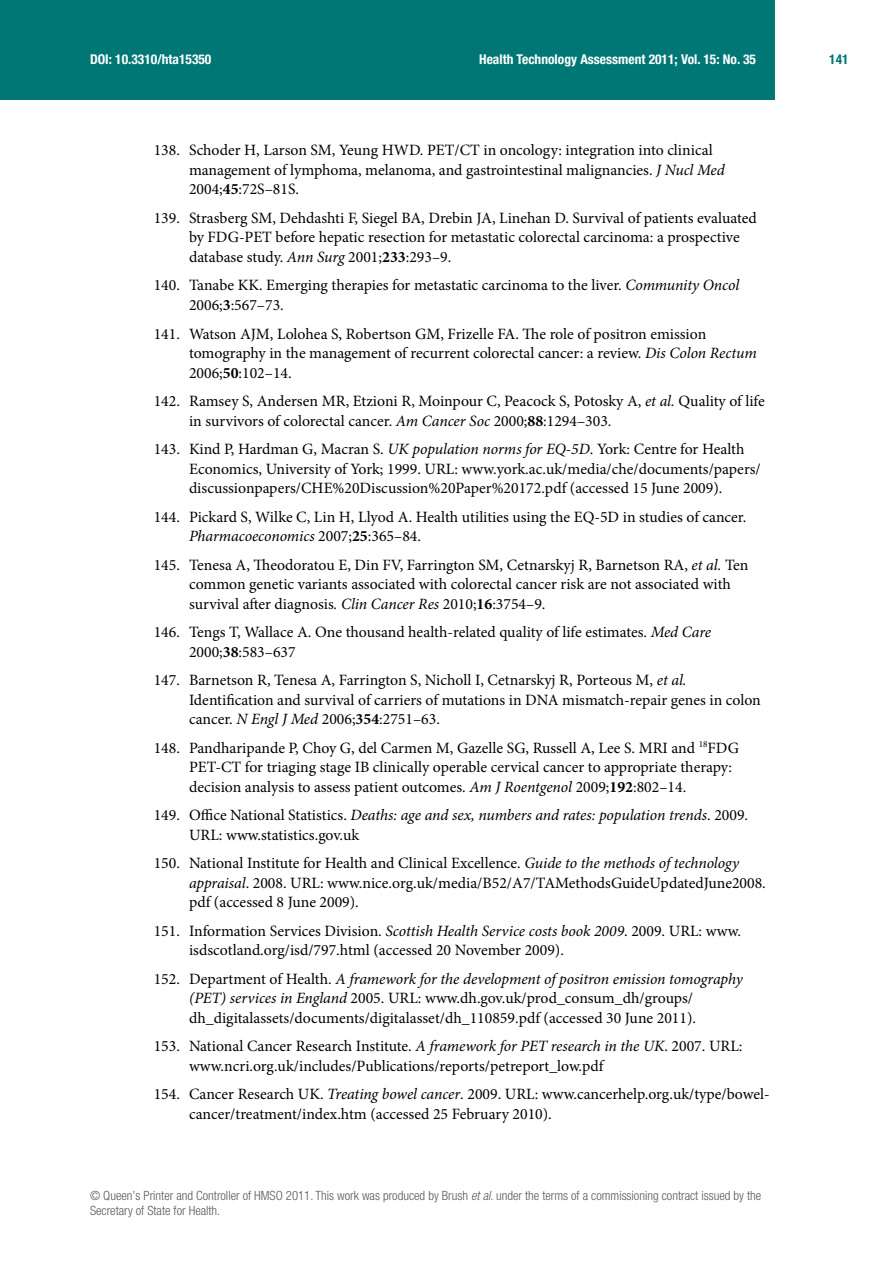
<style>
.page{position:relative;width:893px;height:1263px;background:#fff}
.page>*{position:absolute;margin:0;border:0;box-sizing:border-box;transform-origin:0 0}
.t1{font:15.75px/19.5px "Minion Pro";color:#000}
.t2{font:700 condensed 13.5px "Helvetica Neue LT Pro";color:#fff}
.t3{font:700 condensed 13.5px "Helvetica Neue LT Pro";color:#007775}
.t4{font:300 condensed 12.75px/15px "Helvetica Neue LT Pro";color:#58595b}
.s1{font-style:italic}
.s2{font-weight:700}
</style>
<div class="page">
<div style="left:0;top:0;width:774px;height:99px;background:#007775"></div>
<p class="t2" style="left:90px;top:51px;width:123px">DOI: 10.3310/hta15350</p>
<p class="t2" style="left:479px;top:51px;width:278px">Health Technology Assessment 2011; Vol. 15: No. 35</p>
<p class="t3" style="left:829px;top:51px;width:21px">141</p>
<p class="t1" style="left:189px;top:141px;width:537px;text-indent:-35px">138. Schoder H, Larson SM, Yeung HWD. PET/CT in oncology: integration into clinical management of lymphoma, melanoma, and gastrointestinal malignancies. <span class="s1">J Nucl Med<br></span>2004;<span class="s2">45</span>:72S–81S.</p>
<p class="t1" style="left:189px;top:208px;width:569px;text-indent:-35px">139. Strasberg SM, Dehdashti F, Siegel BA, Drebin JA, Linehan D. Survival of patients evaluated by FDG-PET before hepatic resection for metastatic colorectal carcinoma: a prospective database study. <span class="s1">Ann Surg</span> 2001;<span class="s2">233</span>:293–9.</p>
<p class="t1" style="left:189px;top:276px;width:552px;text-indent:-35px">140. Tanabe KK. Emerging therapies for metastatic carcinoma to the liver. <span class="s1">Community Oncol<br></span>2006;<span class="s2">3</span>:567–73.</p>
<p class="t1" style="left:189px;top:324px;width:569px;text-indent:-35px">141. Watson AJM, Lolohea S, Robertson GM, Frizelle FA. The role of positron emission tomography in the management of recurrent colorectal cancer: a review. <span class="s1">Dis Colon Rectum<br></span>2006;<span class="s2">50</span>:102–14.</p>
<p class="t1" style="left:189px;top:391px;width:577px;text-indent:-35px">142. Ramsey S, Andersen MR, Etzioni R, Moinpour C, Peacock S, Potosky A, <span class="s1">et al.</span> Quality of life in survivors of colorectal cancer. <span class="s1">Am Cancer Soc</span> 2000;<span class="s2">88</span>:1294–303.</p>
<p class="t1" style="left:189px;top:439px;width:573px;text-indent:-35px">143. Kind P, Hardman G, Macran S. <span class="s1">UK population norms for EQ-5D</span>. York: Centre for Health<br>Economics, University of York; 1999. URL: www.york.ac.uk/media/che/documents/papers/ discussionpapers/CHE%20Discussion%20Paper%20172.pdf (accessed 15 June 2009).</p>
<p class="t1" style="left:189px;top:507px;width:559px;text-indent:-35px">144. Pickard S, Wilke C, Lin H, Llyod A. Health utilities using the EQ-5D in studies of cancer.<br><span class="s1">Pharmacoeconomics</span> 2007;<span class="s2">25</span>:365–84.</p>
<p class="t1" style="left:189px;top:555px;width:561px;text-indent:-35px">145. Tenesa A, Theodoratou E, Din FV, Farrington SM, Cetnarskyj R, Barnetson RA, <span class="s1">et al.</span> Ten common genetic variants associated with colorectal cancer risk are not associated with survival after diagnosis<span class="s1">. Clin Cancer Res</span> 2010;<span class="s2">16</span>:3754–9.</p>
<p class="t1" style="left:189px;top:622px;width:524px;text-indent:-35px">146. Tengs T, Wallace A. One thousand health-related quality of life estimates. <span class="s1">Med Care<br></span>2000;<span class="s2">38</span>:583–637</p>
<p class="t1" style="left:189px;top:670px;width:573px;text-indent:-35px">147. Barnetson R, Tenesa A, Farrington S, Nicholl I, Cetnarskyj R, Porteous M, <span class="s1">et al.<br></span>Identification and survival of carriers of mutations in DNA mismatch-repair genes in colon cancer. <span class="s1">N Engl J Med</span> 2006;<span class="s2">354</span>:2751–63.</p>
<p class="t1" style="left:189px;top:738px;width:551px;text-indent:-35px">148. Pandharipande P, Choy G, del Carmen M, Gazelle SG, Russell A, Lee S. MRI and <sup>18</sup>FDG<br>PET-CT for triaging stage IB clinically operable cervical cancer to appropriate therapy: decision analysis to assess patient outcomes. <span class="s1">Am J Roentgenol</span> 2009;<span class="s2">192</span>:802–14.</p>
<p class="t1" style="left:189px;top:805px;width:561px;text-indent:-35px">149. Office National Statistics. <span class="s1">Deaths: age and sex, numbers and rates: population trends</span>. 2009.<br>URL: www.statistics.gov.uk</p>
<p class="t1" style="left:189px;top:853px;width:578px;text-indent:-35px">150. National Institute for Health and Clinical Excellence. <span class="s1">Guide to the methods of technology appraisal</span>. 2008. URL: www.nice.org.uk/media/B52/A7/TAMethodsGuideUpdatedJune2008. pdf (accessed 8 June 2009).</p>
<p class="t1" style="left:189px;top:921px;width:553px;text-indent:-35px">151. Information Services Division. <span class="s1">Scottish Health Service costs book 2009</span>. 2009. URL: www. isdscotland.org/isd/797.html (accessed 20 November 2009).</p>
<p class="t1" style="left:189px;top:969px;width:555px;text-indent:-35px">152. Department of Health. <span class="s1">A framework for the development of positron emission tomography (PET) services in England</span> 2005. URL: www.dh.gov.uk/prod_consum_dh/groups/ dh_digitalassets/documents/digitalasset/dh_110859.pdf (accessed 30 June 2011).</p>
<p class="t1" style="left:189px;top:1036px;width:555px;text-indent:-35px">153. National Cancer Research Institute. <span class="s1">A framework for PET research in the UK</span>. 2007. URL: www.ncri.org.uk/includes/Publications/reports/petreport_low.pdf</p>
<p class="t1" style="left:189px;top:1084px;width:582px;text-indent:-35px">154. Cancer Research UK. <span class="s1">Treating bowel cancer</span>. 2009. URL: www.cancerhelp.org.uk/type/bowel&shy;cancer/treatment/index.htm (accessed 25 February 2010).</p>
<p class="t4" style="left:90px;top:1188px;width:673px">© Queen’s Printer and Controller of HMSO 2011. This work was produced by Brush <span class="s1">et al</span>. under the terms of a commissioning contract issued by the<br>Secretary of State for Health.</p>
</div>
